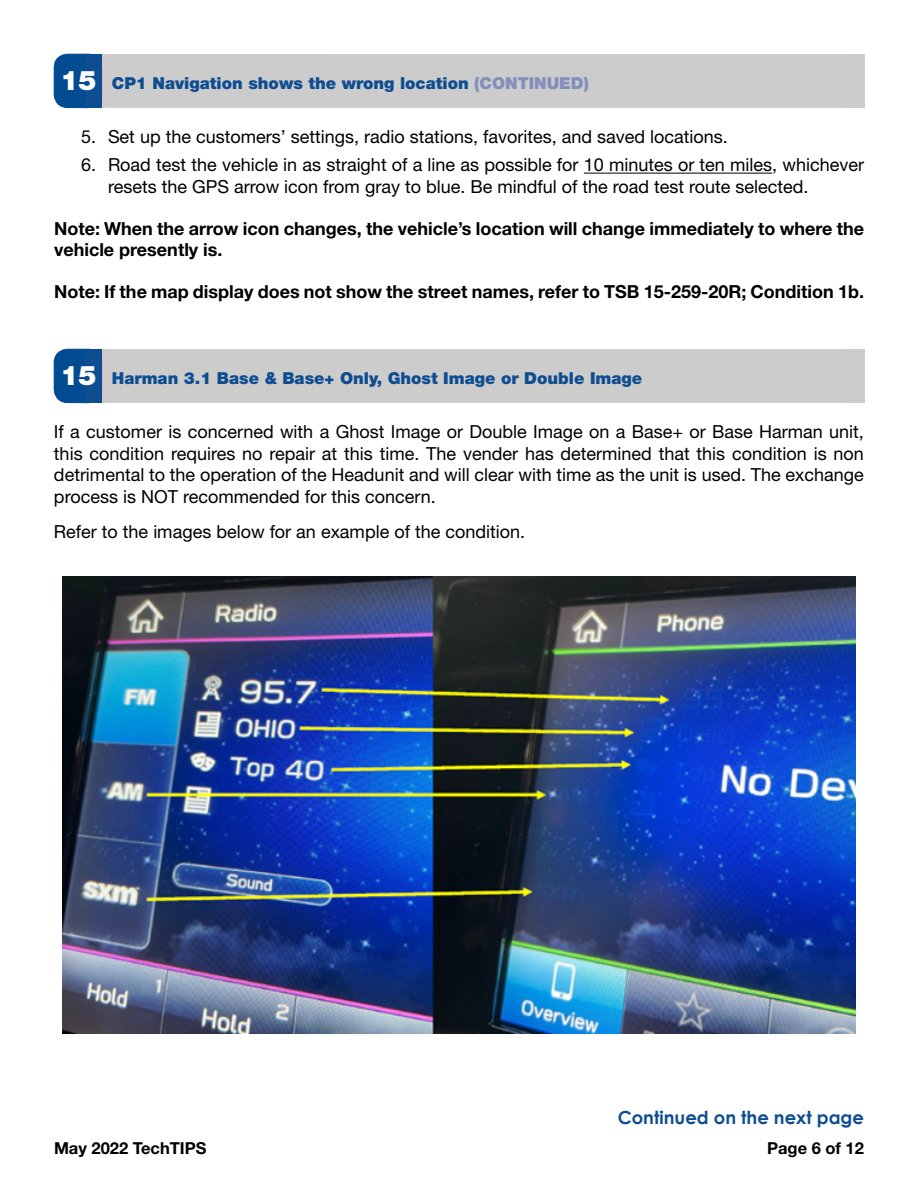
<style>
.page{position:relative;width:918px;height:1188px;background:#fff}
.page>*{position:absolute;margin:0;border:0;box-sizing:border-box;transform-origin:0 0}
.t1{font:18px/21.6px "Helvetica Neue LT Std";color:#000}
.t2{font:700 18px/21.6px "Helvetica Neue LT Std";color:#000}
.t3{font:700 18px "Century Gothic";color:#0f4d91}
.t4{font:900 16.5px "Helvetica Neue LT Std";color:#0f4d91}
.t5{font:700 16.5px "Helvetica Neue LT Std";color:#000}
.s1{font-size:27px;color:#fff}
.s2{color:#858fbb}
</style>
<div class="page">
<hr style="left:584px;top:173px;width:188px;height:1px;background:#000">
<div style="left:54px;top:54px;width:811px;height:54px;background:#ccc;border-radius:14px"></div>
<div style="left:846px;top:54px;width:19px;height:54px;background:#ccc"></div>
<div style="left:54px;top:54px;width:48px;height:54px;background:#004b92;border-radius:14px"></div>
<div style="left:54px;top:54px;width:48px;height:54px;border:1px solid #004b92;border-radius:14px"></div>
<div style="left:85px;top:54px;width:17px;height:54px;background:#0f4d91"></div>
<div style="left:54px;top:349px;width:811px;height:54px;background:#ccc;border-radius:14px"></div>
<div style="left:846px;top:349px;width:19px;height:54px;background:#ccc"></div>
<div style="left:54px;top:349px;width:48px;height:54px;background:#004b92;border-radius:14px"></div>
<div style="left:54px;top:349px;width:48px;height:54px;border:1px solid #004b92;border-radius:14px"></div>
<div style="left:85px;top:349px;width:17px;height:54px;background:#0f4d91"></div>
<img style="left:62px;top:577px;width:794px;height:457px">
<p class="t4" style="left:60px;top:73px;width:530px"><span class="s1">15</span> CP1 Navigation shows the wrong location <span class="s2">(CONTINUED)</span></p>
<p class="t1" style="left:81px;top:125px;width:648px">5. Set up the customers’ settings, radio stations, favorites, and saved locations.</p>
<p class="t1" style="left:108px;top:154px;width:758px;text-indent:-27px">6. Road test the vehicle in as straight of a line as possible for 10 minutes or ten miles, whichever resets the GPS arrow icon from gray to blue. Be mindful of the road test route selected.</p>
<p class="t2" style="left:54px;top:217px;width:812px">Note: When the arrow icon changes, the vehicle’s location will change immediately to where the vehicle presently is.</p>
<p class="t2" style="left:54px;top:281px;width:812px">Note: If the map display does not show the street names, refer to TSB 15-259-20R; Condition 1b.</p>
<p class="t4" style="left:60px;top:368px;width:583px"><span class="s1">15</span> Harman 3.1 Base &amp; Base+ Only, Ghost Image or Double Image</p>
<p class="t1" style="left:54px;top:420px;width:811px;text-align:justify">If a customer is concerned with a Ghost Image or Double Image on a Base+ or Base Harman unit, this condition requires no repair at this time. The vender has determined that this condition is non detrimental to the operation of the Headunit and will clear with time as the unit is used. The exchange process is NOT recommended for this concern.</p>
<p class="t1" style="left:54px;top:520px;width:473px">Refer to the images below for an example of the condition.</p>
<p class="t3" style="left:618px;top:1104px;width:248px">Continued on the next page</p>
<p class="t5" style="left:54px;top:1138px;width:154px">May 2022 TechTIPS</p>
<p class="t5" style="left:767px;top:1138px;width:98px">Page 6 of 12</p>
</div>
